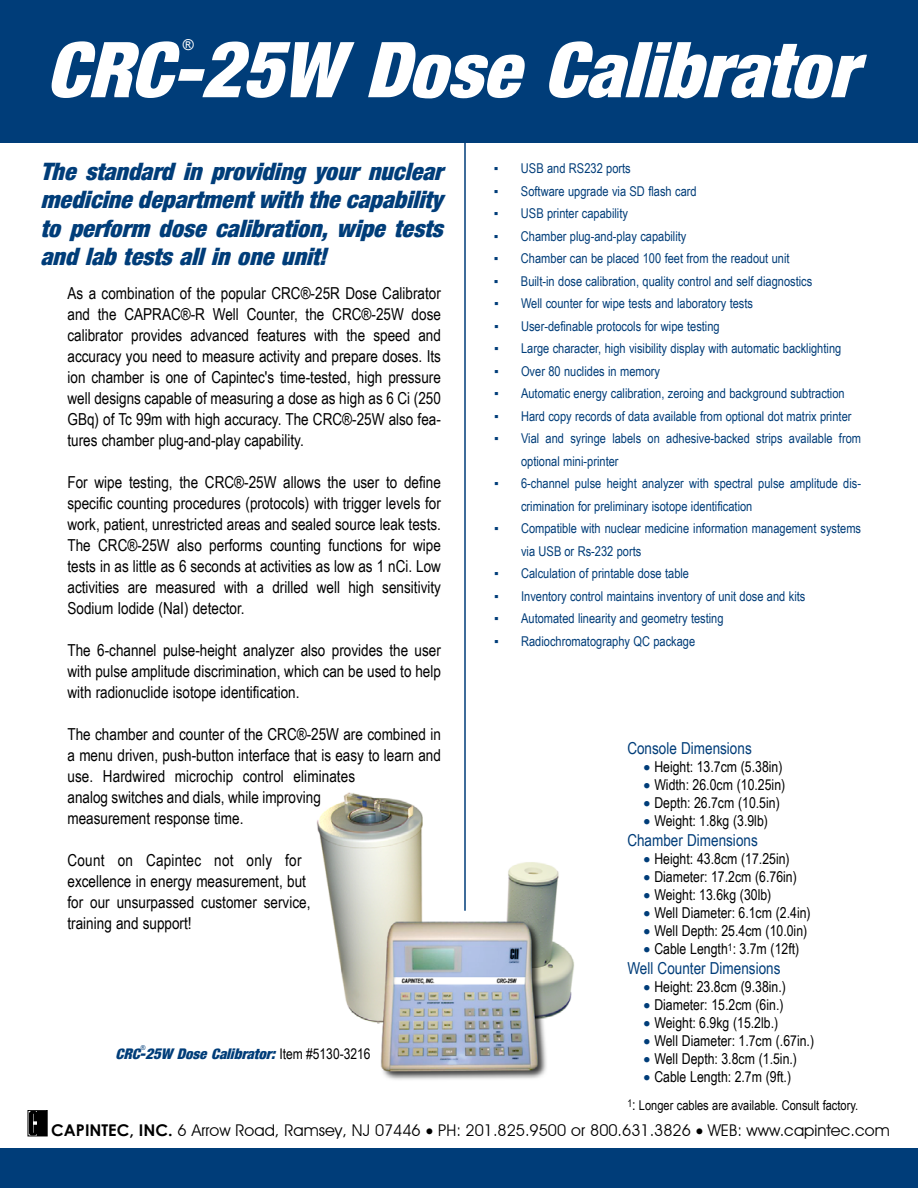
<style>
.page{position:relative;width:918px;height:1188px;background:#fff}
.page>*{position:absolute;margin:0;border:0;box-sizing:border-box;transform-origin:0 0}
.t1{font:76.5px "Harvest Ital";color:#fff}
.t2{font:24px/28.5px "Harvest Ital";color:#003d79;text-align:justify}
.t3{font:16.5px/21px "Arial Narrow";color:#000;text-align:justify}
.t4{font:16.5px "Arial Narrow";color:#003d79}
.t5{font:16.2px "Decker";color:#000}
.t6{font:15px "Arial Narrow";color:#000}
.t7{font:15px "Arial";color:#fff}
.t8{font:14.7px "Harvest Ital";color:#003d79}
.t9{font:13.5px/22.5px "Arial Narrow";color:#003d79}
.t10{font:13.5px "Arial Narrow";color:#000}
.t11{font:6.75px "Arial Narrow";color:#003d79;scale:1.17 1}
.s1{font-family:"Arial Narrow";color:#000}
.s2{font-family:"Arial"}
.s3{color:#003d79}
.s4{font-size:15px}
.s5{font-family:"Century Gothic";font-weight:700}
</style>
<div class="page">
<div style="left:0;top:0;width:918px;height:142px;background:#003d79"></div>
<img style="left:317px;top:792px;width:257px;height:288px">
<hr style="left:464px;top:101px;width:2px;height:810px;background:#003d79">
<div style="left:0;top:1148px;width:918px;height:40px;background:#003d79"></div>
<hr style="left:38px;top:1111px;width:4px;height:25px;background:#000">
<hr style="left:42px;top:1111px;width:4px;height:25px;background:#000">
<svg style="left:30px;top:1112px;width:7px;height:22px"></svg>
<div style="left:28px;top:1110px;width:19px;height:26px;border:1px solid #000"></div>
<div style="left:111px;top:1044px;width:264px;height:50px;background:#fff"></div>
<p class="t7" style="left:183px;top:35px;width:13px">®</p>
<h1 class="t1" style="left:46px;top:27px;width:811px">CRC-25W Dose Calibrator</h1>
<h2 class="t2" style="left:40px;top:157px;width:403px">The standard in providing your nuclear medicine department with the capability to perform dose calibration, wipe tests and lab tests all in one unit!</h2>
<p class="t3" style="left:68px;top:282px;width:375px">As a combination of the popular CRC®-25R Dose Calibrator and the CAPRAC®-R Well Counter, the CRC®-25W dose calibrator provides advanced features with the speed and accuracy you need to measure activity and prepare doses. Its ion chamber is one of Capintec's time-tested, high pressure well designs capable of measuring a dose as high as 6 Ci (250<br>GBq) of Tc 99m with high accuracy. The CRC®-25W also fea&shy;tures chamber plug-and-play capability.</p>
<p class="t3" style="left:68px;top:471px;width:375px">For wipe testing, the CRC®-25W allows the user to define specific counting procedures (protocols) with trigger levels for work, patient, unrestricted areas and sealed source leak tests.<br>The CRC®-25W also performs counting functions for wipe tests in as little as 6 seconds at activities as low as 1 nCi. Low activities are measured with a drilled well high sensitivity Sodium Iodide (NaI) detector.</p>
<p class="t3" style="left:68px;top:639px;width:375px">The 6-channel pulse-height analyzer also provides the user with pulse amplitude discrimination, which can be used to help with radionuclide isotope identification.</p>
<p class="t3" style="left:68px;top:723px;width:375px;text-align:left">The chamber and counter of the CRC®-25W are combined in a menu driven, push-button interface that is easy to learn and use. Hardwired microchip control eliminates<br>analog switches and dials, while improving<br>measurement response time.</p>
<p class="t3" style="left:68px;top:849px;width:244px;text-align:left">Count on Capintec not only for excellence in energy measurement, but for our unsurpassed customer service, training and support!</p>
<p class="t11" style="left:141px;top:1043px;width:6px">®</p>
<p class="t8" style="left:116px;top:1046px;width:257px">CRC-25W Dose Calibrator: <span class="s1">Item #5130-3216</span></p>
<p class="t9" style="left:494px;top:157px;width:138px"><span class="s2">▪</span> USB and RS232 ports</p>
<p class="t9" style="left:494px;top:179px;width:204px"><span class="s2">▪</span> Software upgrade via SD flash card</p>
<p class="t9" style="left:494px;top:202px;width:136px"><span class="s2">▪</span> USB printer capability</p>
<p class="t9" style="left:494px;top:224px;width:194px"><span class="s2">▪</span> Chamber plug-and-play capability</p>
<p class="t9" style="left:494px;top:247px;width:297px"><span class="s2">▪</span> Chamber can be placed 100 feet from the readout unit</p>
<p class="t9" style="left:494px;top:269px;width:320px"><span class="s2">▪</span> Built-in dose calibration, quality control and self diagnostics</p>
<p class="t9" style="left:494px;top:292px;width:261px"><span class="s2">▪</span> Well counter for wipe tests and laboratory tests</p>
<p class="t9" style="left:494px;top:314px;width:227px"><span class="s2">▪</span> User-definable protocols for wipe testing</p>
<p class="t9" style="left:494px;top:337px;width:349px"><span class="s2">▪</span> Large character, high visibility display with automatic backlighting</p>
<p class="t9" style="left:494px;top:359px;width:168px"><span class="s2">▪</span> Over 80 nuclides in memory</p>
<p class="t9" style="left:494px;top:382px;width:352px"><span class="s2">▪</span> Automatic energy calibration, zeroing and background subtraction</p>
<p class="t9" style="left:494px;top:404px;width:359px"><span class="s2">▪</span> Hard copy records of data available from optional dot matrix printer</p>
<p class="t9" style="left:521px;top:427px;width:342px;text-indent:-27px"><span class="s2">▪</span> Vial and syringe labels on adhesive-backed strips available from optional mini-printer</p>
<p class="t9" style="left:521px;top:472px;width:342px;text-indent:-27px"><span class="s2">▪</span> 6-channel pulse height analyzer with spectral pulse amplitude dis&shy;crimination for preliminary isotope identification</p>
<p class="t9" style="left:521px;top:517px;width:342px;text-indent:-27px"><span class="s2">▪</span> Compatible with nuclear medicine information management systems via USB or Rs-232 ports</p>
<p class="t9" style="left:494px;top:562px;width:197px"><span class="s2">▪</span> Calculation of printable dose table</p>
<p class="t9" style="left:494px;top:584px;width:313px"><span class="s2">▪</span> Inventory control maintains inventory of unit dose and kits</p>
<p class="t9" style="left:494px;top:607px;width:231px"><span class="s2">▪</span> Automated linearity and geometry testing</p>
<p class="t9" style="left:494px;top:629px;width:203px"><span class="s2">▪</span> Radiochromatography QC package</p>
<p class="t4" style="left:627px;top:736px;width:126px">Console Dimensions</p>
<p class="t6" style="left:644px;top:756px;width:140px"><span class="s3">•</span> Height: 13.7cm (5.38in)</p>
<p class="t6" style="left:644px;top:774px;width:143px"><span class="s3">•</span> Width: 26.0cm (10.25in)</p>
<p class="t6" style="left:644px;top:792px;width:138px"><span class="s3">•</span> Depth: 26.7cm (10.5in)</p>
<p class="t6" style="left:644px;top:810px;width:126px"><span class="s3">•</span> Weight: 1.8kg (3.9lb)</p>
<p class="t4" style="left:627px;top:828px;width:132px">Chamber Dimensions</p>
<p class="t6" style="left:644px;top:848px;width:148px"><span class="s3">•</span> Height: 43.8cm (17.25in)</p>
<p class="t6" style="left:644px;top:866px;width:155px"><span class="s3">•</span> Diameter: 17.2cm (6.76in)</p>
<p class="t6" style="left:644px;top:884px;width:129px"><span class="s3">•</span> Weight: 13.6kg (30lb)</p>
<p class="t6" style="left:644px;top:902px;width:169px"><span class="s3">•</span> Well Diameter: 6.1cm (2.4in)</p>
<p class="t6" style="left:644px;top:920px;width:165px"><span class="s3">•</span> Well Depth: 25.4cm (10.0in)</p>
<p class="t6" style="left:644px;top:938px;width:157px"><span class="s3">•</span> Cable Length<sup>1</sup>: 3.7m (12ft)</p>
<p class="t4" style="left:627px;top:956px;width:155px">Well Counter Dimensions</p>
<p class="t6" style="left:644px;top:976px;width:144px"><span class="s3">•</span> Height: 23.8cm (9.38in.)</p>
<p class="t6" style="left:644px;top:994px;width:141px"><span class="s3">•</span> Diameter: 15.2cm (6in.)</p>
<p class="t6" style="left:644px;top:1012px;width:136px"><span class="s3">•</span> Weight: 6.9kg (15.2lb.)</p>
<p class="t6" style="left:644px;top:1030px;width:172px"><span class="s3">•</span> Well Diameter: 1.7cm (.67in.)</p>
<p class="t6" style="left:644px;top:1048px;width:155px"><span class="s3">•</span> Well Depth: 3.8cm (1.5in.)</p>
<p class="t6" style="left:644px;top:1066px;width:149px"><span class="s3">•</span> Cable Length: 2.7m (9ft.)</p>
<p class="t10" style="left:627px;top:1096px;width:232px"><sup>1</sup><span class="s4">:</span> Longer cables are available. Consult factory.</p>
<p class="t5" style="left:51px;top:1120px;width:840px"><span class="s5">CAPINTEC, INC.</span> 6 Arrow Road, Ramsey, NJ 07446 • PH: 201.825.9500 or 800.631.3826 • WEB: www.capintec.com</p>
</div>
